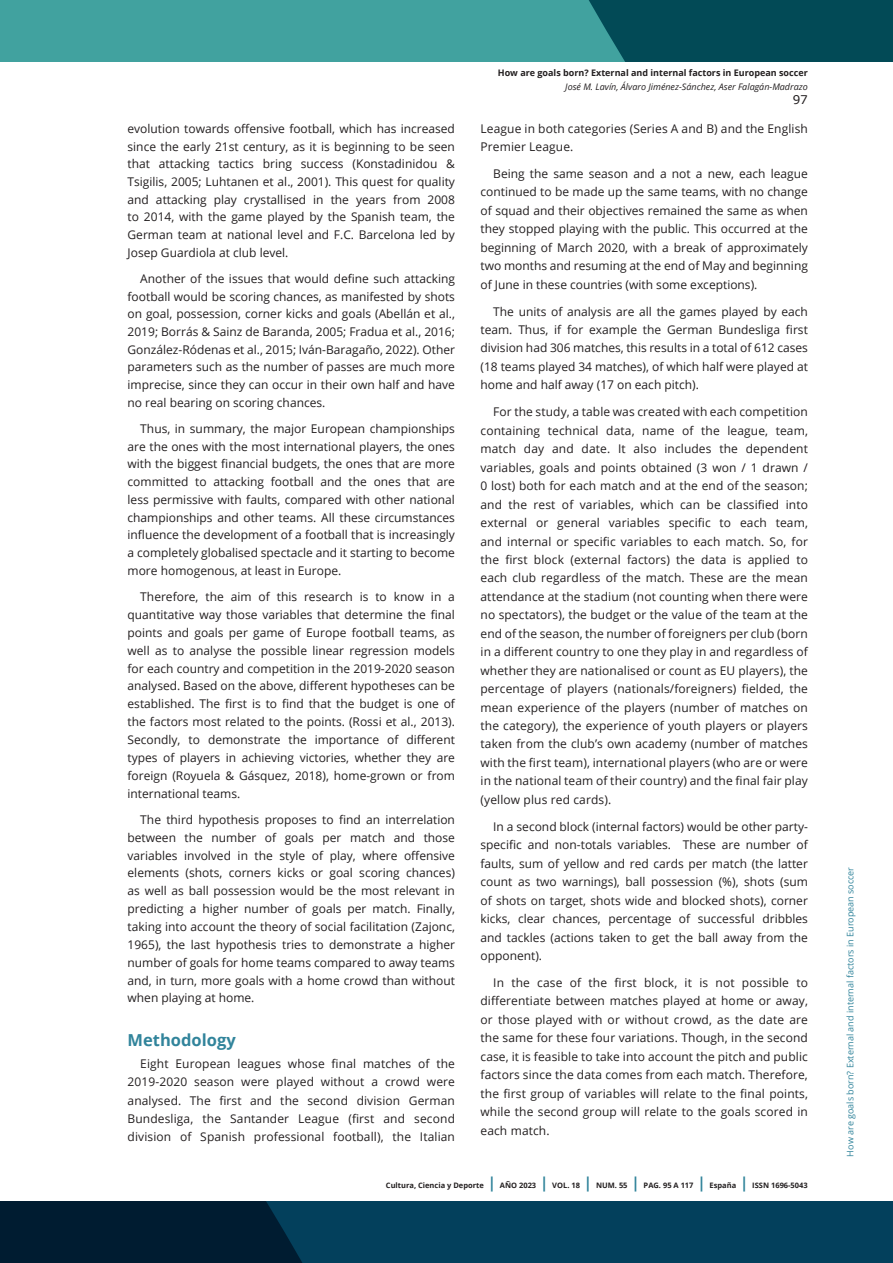
<style>
.page{position:relative;width:893px;height:1263px;background:#fff}
.page>*{position:absolute;margin:0;border:0;box-sizing:border-box;transform-origin:0 0}
.subtitulo_H3{font:700 16.5px "Open Sans";color:#31849b}
.Cuerpo_de_texto_P{font:12px/18.5px "Open Sans";color:#231f20;text-align:justify}
.t1{font:12px "Verdana";color:#231f20}
.t2{font:9px "Open Sans";color:#31849b}
.t3{font:700 9px "Open Sans";color:#231f20}
.t4{font:italic 9px "Open Sans";color:#231f20}
.t5{font:700 7.5px "Open Sans";color:#231f20}
.s1{font-size:15px;color:#31849b}
</style>
<div class="page">
<svg style="left:0;top:1201px;width:893px;height:62px;background:#02344e"></svg>
<div style="left:0;top:0;width:893px;height:62px;background:#41a29f"></div>
<div style="left:589px;top:0;width:304px;height:62px;background:#024a56"></div>
<p class="Cuerpo_de_texto_P" style="left:128px;top:119px;width:329px;line-height:17.7px">evolution towards offensive football, which has increased since the early 21st century, as it is beginning to be seen that attacking tactics bring success (Konstadinidou &amp; Tsigilis, 2005; Luhtanen et al., 2001). This quest for quality and attacking play crystallised in the years from 2008 to 2014, with the game played by the Spanish team, the German team at national level and F.C. Barcelona led by Josep Guardiola at club level.</p>
<p class="Cuerpo_de_texto_P" style="left:128px;top:269px;width:329px;line-height:17.7px;text-indent:13px">Another of the issues that would define such attacking football would be scoring chances, as manifested by shots on goal, possession, corner kicks and goals (Abellán et al., 2019; Borrás &amp; Sainz de Baranda, 2005; Fradua et al., 2016; González-Ródenas et al., 2015; Iván-Baragaño, 2022). Other parameters such as the number of passes are much more imprecise, since they can occur in their own half and have no real bearing on scoring chances.</p>
<p class="Cuerpo_de_texto_P" style="left:128px;top:419px;width:329px;line-height:17.7px;text-indent:13px">Thus, in summary, the major European championships are the ones with the most international players, the ones with the biggest financial budgets, the ones that are more committed to attacking football and the ones that are less permissive with faults, compared with other national championships and other teams. All these circumstances influence the development of a football that is increasingly a completely globalised spectacle and it starting to become more homogenous, at least in Europe.</p>
<p class="Cuerpo_de_texto_P" style="left:128px;top:588px;width:329px;line-height:17.9px;text-indent:13px">Therefore, the aim of this research is to know in a quantitative way those variables that determine the final points and goals per game of Europe football teams, as well as to analyse the possible linear regression models for each country and competition in the 2019-2020 season analysed. Based on the above, different hypotheses can be established. The first is to find that the budget is one of the factors most related to the points. (Rossi et al., 2013).<br>Secondly, to demonstrate the importance of different types of players in achieving victories, whether they are foreign (Royuela &amp; Gásquez, 2018), home-grown or from international teams.</p>
<p class="Cuerpo_de_texto_P" style="left:128px;top:810px;width:329px;line-height:17.9px;text-indent:13px">The third hypothesis proposes to find an interrelation between the number of goals per match and those variables involved in the style of play, where offensive elements (shots, corners kicks or goal scoring chances) as well as ball possession would be the most relevant in predicting a higher number of goals per match. Finally, taking into account the theory of social facilitation (Zajonc, 1965), the last hypothesis tries to demonstrate a higher number of goals for home teams compared to away teams and, in turn, more goals with a home crowd than without when playing at home.</p>
<p class="subtitulo_H3" style="left:128px;top:1028px;width:110px">Methodology</p>
<p class="Cuerpo_de_texto_P" style="left:128px;top:1054px;width:329px;text-indent:13px">Eight European leagues whose final matches of the 2019-2020 season were played without a crowd were analysed. The first and the second division German Bundesliga, the Santander League (first and second division of Spanish professional football), the Italian</p>
<p class="t3" style="left:498px;top:67px;width:311px">How are goals born? External and internal factors in European soccer</p>
<p class="t4" style="left:565px;top:81px;width:244px">José M. Lavín, Álvaro Jiménez-Sánchez, Aser Falagán-Madrazo</p>
<p class="t1" style="left:793px;top:91px;width:17px">97</p>
<p class="Cuerpo_de_texto_P" style="left:480px;top:119px;width:329px">League in both categories (Series A and B) and the English<br>Premier League.</p>
<p class="Cuerpo_de_texto_P" style="left:480px;top:164px;width:329px;text-indent:13px">Being the same season and a not a new, each league continued to be made up the same teams, with no change of squad and their objectives remained the same as when they stopped playing with the public. This occurred at the beginning of March 2020, with a break of approximately two months and resuming at the end of May and beginning of June in these countries (with some exceptions).</p>
<p class="Cuerpo_de_texto_P" style="left:480px;top:302px;width:329px;text-indent:13px">The units of analysis are all the games played by each team. Thus, if for example the German Bundesliga first division had 306 matches, this results in a total of 612 cases (18 teams played 34 matches), of which half were played at home and half away (17 on each pitch).</p>
<p class="Cuerpo_de_texto_P" style="left:480px;top:402px;width:329px;text-indent:13px">For the study, a table was created with each competition containing technical data, name of the league, team, match day and date. It also includes the dependent variables, goals and points obtained (3 won / 1 drawn / 0 lost) both for each match and at the end of the season; and the rest of variables, which can be classified into external or general variables specific to each team, and internal or specific variables to each match. So, for the first block (external factors) the data is applied to each club regardless of the match. These are the mean attendance at the stadium (not counting when there were no spectators), the budget or the value of the team at the end of the season, the number of foreigners per club (born in a different country to one they play in and regardless of whether they are nationalised or count as EU players), the percentage of players (nationals/foreigners) fielded, the mean experience of the players (number of matches on the category), the experience of youth players or players taken from the club’s own academy (number of matches with the first team), international players (who are or were in the national team of their country) and the final fair play (yellow plus red cards).</p>
<p class="Cuerpo_de_texto_P" style="left:480px;top:817px;width:329px;text-indent:13px">In a second block (internal factors) would be other party&shy;specific and non-totals variables. These are number of faults, sum of yellow and red cards per match (the latter count as two warnings), ball possession (%), shots (sum of shots on target, shots wide and blocked shots), corner kicks, clear chances, percentage of successful dribbles and tackles (actions taken to get the ball away from the opponent).</p>
<p class="Cuerpo_de_texto_P" style="left:480px;top:973px;width:329px;text-indent:13px">In the case of the first block, it is not possible to differentiate between matches played at home or away, or those played with or without crowd, as the date are the same for these four variations. Though, in the second case, it is feasible to take into account the pitch and public factors since the data comes from each match. Therefore, the first group of variables will relate to the final points, while the second group will relate to the goals scored in each match.</p>
<p class="t5" style="left:386px;top:1180px;width:423px">Cultura, Ciencia y Deporte <span class="s1">|</span> AÑO 2023 <span class="s1">|</span> VOL. 18 <span class="s1">|</span> NUM. 55 <span class="s1">|</span> PAG. 95 A 117 <span class="s1">|</span> España <span class="s1">|</span> ISSN 1696-5043</p>
<p class="t2" style="left:844px;top:1156px;width:291px;rotate:-90deg">How are goals born? External and internal factors in European soccer</p>
</div>
